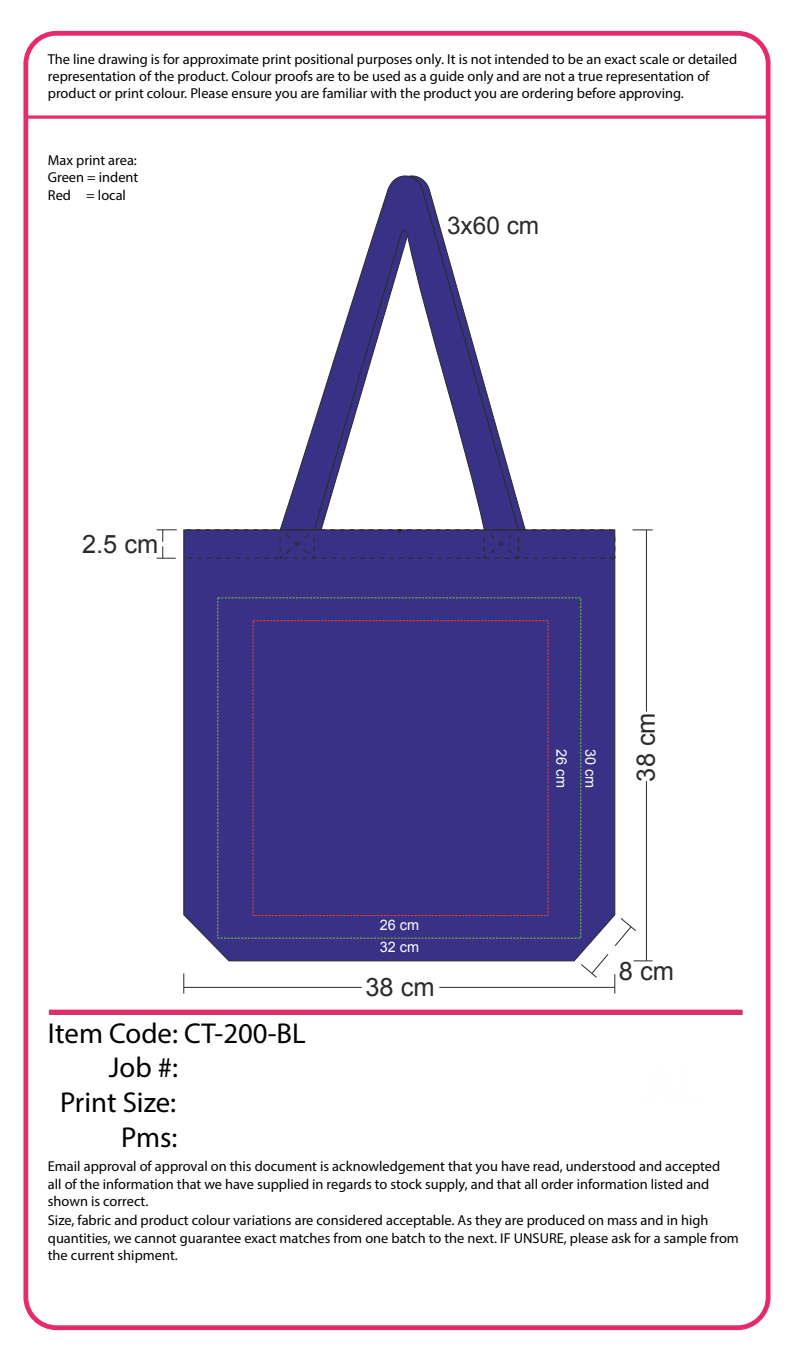
<style>
.page{position:relative;width:794px;height:1361px;background:#fff}
.page>*{position:absolute;margin:0;border:0;box-sizing:border-box;transform-origin:0 0}
.t1{font:28.8px "Myriad Pro";color:#000}
.t2{font:25.44px "Arial";color:#2b2a29}
.t3{font:25.4px "Arial";color:#2b2a29}
.t4{font:24.4px "Arial";color:#2b2a29}
.t5{font:14.4px/17.3px "Myriad Pro";color:#000}
.t6{font:14.4px "Arial";color:#fff}
</style>
<div class="page">
<div style="left:23px;top:31px;width:747px;height:1299px;border:5px solid #e72a6d;border-radius:31px"></div>
<svg style="left:26px;top:115px;width:742px;height:4px;background:#eb5389"></svg>
<div style="left:183px;top:530px;width:432px;height:431px;background:#393185"></div>
<svg style="left:615px;top:974px;width:1px;height:19px"></svg>
<svg style="left:184px;top:973px;width:1px;height:20px"></svg>
<hr style="left:439px;top:987px;width:176px;height:1px;background:#2b2a29">
<hr style="left:184px;top:987px;width:178px;height:1px;background:#2b2a29">
<svg style="left:633px;top:961px;width:19px;height:1px"></svg>
<svg style="left:632px;top:530px;width:20px;height:1px"></svg>
<hr style="left:646px;top:781px;width:1px;height:180px;background:#2b2a29">
<hr style="left:646px;top:530px;width:1px;height:181px;background:#2b2a29">
<svg style="left:184px;top:528px;width:431px;height:32px;background:#3b3481"></svg>
<svg style="left:157px;top:530px;width:20px;height:29px"></svg>
<svg style="left:615px;top:918px;width:21px;height:28px"></svg>
<svg style="left:581px;top:954px;width:27px;height:23px"></svg>
<svg style="left:280px;top:175px;width:239px;height:355px"></svg>
<div style="left:50px;top:1010px;width:692px;height:5px;background:#ac4763"></div>
<hr style="left:50px;top:1010px;width:692px;height:4px;background:#e72a6d">
<p class="t5" style="left:48px;top:50px;width:691px">The line drawing is for approximate print positional purposes only. It is not intended to be an exact scale or detailed representation of the product. Colour proofs are to be used as a guide only and are not a true representation of product or print colour. Please ensure you are familiar with the product you are ordering before approving.</p>
<p class="t5" style="left:48px;top:151px;width:92px;text-align:justify">Max print area:<br>Green = indent Red = local</p>
<h3 class="t3" style="left:82px;top:527px;width:78px">2.5 cm</h3>
<h3 class="t4" style="left:447px;top:209px;width:94px">3x60 cm</h3>
<p class="t6" style="left:380px;top:915px;width:41px">26 cm</p>
<p class="t6" style="left:380px;top:937px;width:41px">32 cm</p>
<h3 class="t3" style="left:365px;top:970px;width:71px">38 cm</h3>
<p class="t6" style="left:571px;top:748px;width:41px;rotate:90deg">26 cm</p>
<p class="t6" style="left:600px;top:748px;width:41px;rotate:90deg">30 cm</p>
<h3 class="t3" style="left:629px;top:781px;width:71px;rotate:-90deg">38 cm</h3>
<h2 class="t2" style="left:619px;top:954px;width:57px">8 cm</h2>
<h1 class="t1" style="left:48px;top:1015px;width:259px">Item Code: CT-200-BL</h1>
<h1 class="t1" style="left:109px;top:1050px;width:71px">Job #:</h1>
<h1 class="t1" style="left:60px;top:1084px;width:118px">Print Size:</h1>
<h1 class="t1" style="left:121px;top:1119px;width:58px">Pms:</h1>
<p class="t5" style="left:48px;top:1157px;width:674px">Email approval of approval on this document is acknowledgement that you have read, understood and accepted all of the information that we have supplied in regards to stock supply, and that all order information listed and shown is correct.</p>
<p class="t5" style="left:48px;top:1211px;width:692px">Size, fabric and product colour variations are considered acceptable. As they are produced on mass and in high quantities, we cannot guarantee exact matches from one batch to the next. IF UNSURE, please ask for a sample from the current shipment.</p>
</div>
